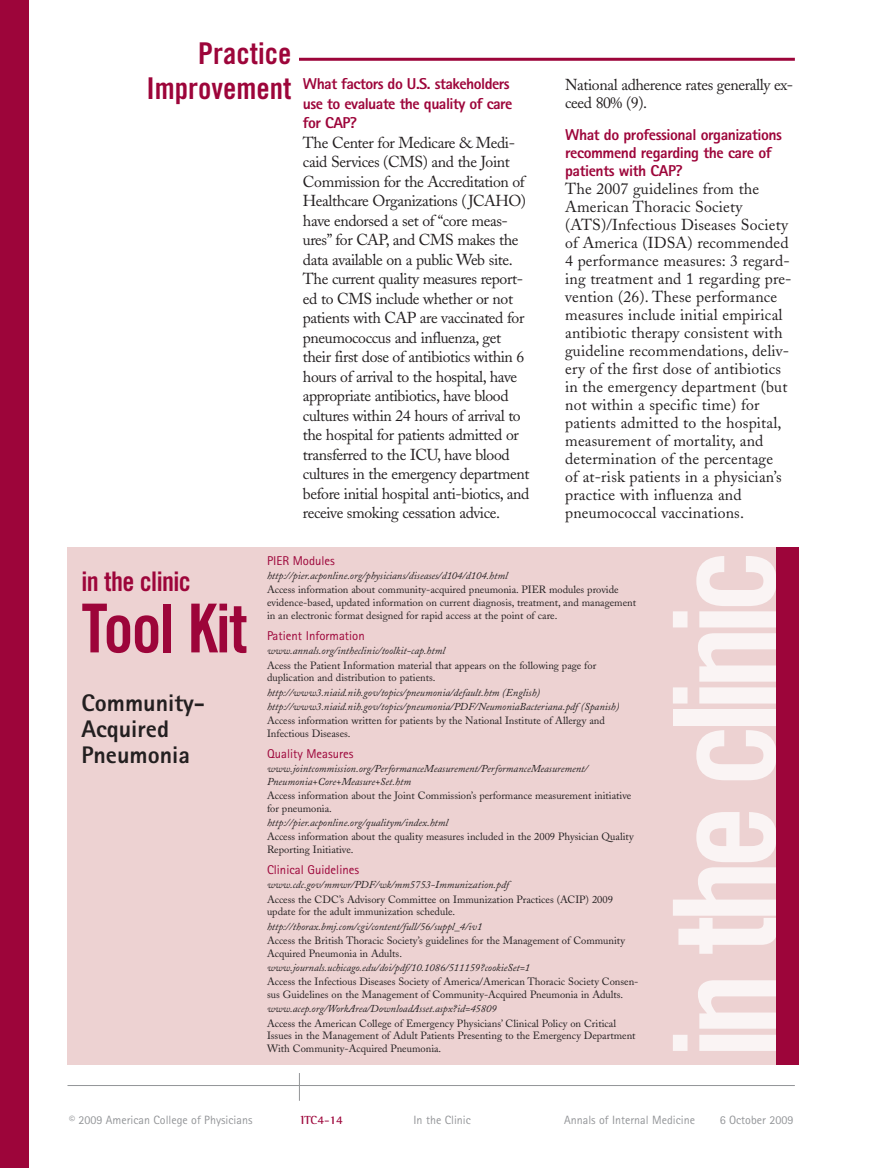
<style>
.page{position:relative;width:891px;height:1168px;background:#fff}
.page>*{position:absolute;margin:0;border:0;box-sizing:border-box;transform-origin:0 0}
.t1{font:144px "Trade Gothic Bold Cond Twenty";letter-spacing:-.07em;color:#faf4f4}
.t2{font:67.5px "Trade Gothic Bold Cond Twenty";letter-spacing:-.025em;color:#9d053a}
.t3{font:30px/34.5px "Trade Gothic Bold Cond Twenty";color:#9d053a;text-align:right}
.t4{font:27px "Trade Gothic Bold Cond Twenty";letter-spacing:-.02em;color:#9d053a}
.t5{font:800 24px/26.2px "Rotis Sans Serif";color:#231f20}
.t6{font:15.75px/19.5px "Adobe Caslon";letter-spacing:-.025em;color:#231f20}
.t7{font:15.75px/18px "Adobe Caslon";letter-spacing:.01em;color:#231f20}
.t8{font:800 15.75px/19.5px "Rotis Sans Serif";letter-spacing:-.03em;color:#9d053a}
.t9{font:12.75px "Rotis Sans Serif";color:#9d053a}
.t10{font:12px "Rotis Sans Serif";color:#939598}
.t11{font:700 12px "Rotis Semi Serif";color:#9d053a}
.t12{font:10.5px/12.8px "Adobe Caslon";color:#231f20}
.t13{font:italic 10.5px/14.2px "Adobe Caslon";color:#231f20}
</style>
<div class="page">
<div style="left:68px;top:547px;width:727px;height:517px;background:#edd2d2"></div>
<div style="left:777px;top:547px;width:22px;height:517px;background:#9d053a"></div>
<svg style="left:299px;top:1073px;width:1px;height:27px"></svg>
<hr style="left:68px;top:1084px;width:727px;height:1px;background:#939598">
<div style="left:0;top:0;width:28px;height:1167px;background:#9d053a"></div>
<hr style="left:299px;top:58px;width:496px;height:3px;background:#9d053a">
<h3 class="t3" style="left:147px;top:39px;width:146px">Practice<br>Improvement</h3>
<h3 class="t8" style="left:303px;top:76px;width:211px">What factors do U.S. stakeholders use to evaluate the quality of care for CAP?</h3>
<p class="t6" style="left:303px;top:135px;width:228px">The Center for Medicare &amp; Medi&shy;caid Services (CMS) and the Joint Commission for the Accreditation of Healthcare Organizations (JCAHO) have endorsed a set of “core meas&shy;ures” for CAP, and CMS makes the data available on a public Web site.<br>The current quality measures report&shy;ed to CMS include whether or not patients with CAP are vaccinated for pneumococcus and influenza, get their first dose of antibiotics within 6 hours of arrival to the hospital, have appropriate antibiotics, have blood cultures within 24 hours of arrival to the hospital for patients admitted or transferred to the ICU, have blood cultures in the emergency department before initial hospital anti-biotics, and receive smoking cessation advice.</p>
<h3 class="t6" style="left:565px;top:78px;width:230px;line-height:18px">National adherence rates generally ex&shy;ceed 80% (9).</h3>
<h3 class="t8" style="left:565px;top:127px;width:218px;line-height:18px">What do professional organizations recommend regarding the care of patients with CAP?</h3>
<p class="t7" style="left:565px;top:181px;width:228px">The 2007 guidelines from the<br>American Thoracic Society (ATS)/Infectious Diseases Society of America (IDSA) recommended<br>4 performance measures: 3 regard&shy;ing treatment and 1 regarding pre&shy;vention (26). These performance measures include initial empirical antibiotic therapy consistent with guideline recommendations, deliv&shy;ery of the first dose of antibiotics in the emergency department (but not within a specific time) for patients admitted to the hospital, measurement of mortality, and determination of the percentage<br>of at-risk patients in a physician’s practice with influenza and pneumococcal vaccinations.</p>
<h3 class="t4" style="left:82px;top:571px;width:111px">in the clinic</h3>
<h2 class="t2" style="left:82px;top:603px;width:168px">Tool Kit</h2>
<h3 class="t5" style="left:82px;top:691px;width:125px">Community-<br>Acquired<br>Pneumonia</h3>
<p class="t9" style="left:267px;top:556px;width:70px">PIER Modules</p>
<p class="t13" style="left:267px;top:569px;width:242px">http://pier.acponline.org/physicians/diseases/d104/d104.html</p>
<p class="t12" style="left:267px;top:584px;width:371px">Access information about community-acquired pneumonia. PIER modules provide evidence-based, updated information on current diagnosis, treatment, and management in an electronic format designed for rapid access at the point of care.</p>
<p class="t9" style="left:267px;top:631px;width:99px">Patient Information</p>
<p class="t13" style="left:267px;top:644px;width:180px">www.annals.org/intheclinic/toolkit-cap.html</p>
<p class="t12" style="left:267px;top:659px;width:331px">Acess the Patient Information material that appears on the following page for duplication and distribution to patients.</p>
<p class="t13" style="left:267px;top:686px;width:354px">http://www3.niaid.nih.gov/topics/pneumonia/default.htm (English) http://www3.niaid.nih.gov/topics/pneumonia/PDF/NeumoniaBacteriana.pdf (Spanish)</p>
<p class="t12" style="left:267px;top:715px;width:339px">Access information written for patients by the National Institute of Allergy and<br>Infectious Diseases.</p>
<p class="t9" style="left:267px;top:748px;width:88px">Quality Measures</p>
<p class="t13" style="left:267px;top:763px;width:322px;line-height:12.8px">www.jointcommission.org/PerformanceMeasurement/PerformanceMeasurement/<br>Pneumonia+Core+Measure+Set.htm</p>
<p class="t12" style="left:267px;top:790px;width:366px">Access information about the Joint Commission’s performance measurement initiative for pneumonia.</p>
<p class="t13" style="left:267px;top:816px;width:183px">http://pier.acponline.org/qualitym/index.html</p>
<p class="t12" style="left:267px;top:831px;width:368px">Access information about the quality measures included in the 2009 Physician Quality<br>Reporting Initiative.</p>
<p class="t9" style="left:267px;top:865px;width:94px">Clinical Guidelines</p>
<p class="t13" style="left:267px;top:878px;width:243px">www.cdc.gov/mmwr/PDF/wk/mm5753-Immunization.pdf</p>
<p class="t12" style="left:267px;top:893px;width:348px">Access the CDC’s Advisory Committee on Immunization Practices (ACIP) 2009 update for the adult immunization schedule.</p>
<p class="t13" style="left:267px;top:920px;width:217px">http://thorax.bmj.com/cgi/content/full/56/suppl_4/iv1</p>
<p class="t12" style="left:267px;top:935px;width:360px">Access the British Thoracic Society’s guidelines for the Management of Community<br>Acquired Pneumonia in Adults.</p>
<p class="t13" style="left:267px;top:961px;width:265px">www.journals.uchicago.edu/doi/pdf/10.1086/511159?cookieSet=1</p>
<p class="t12" style="left:267px;top:976px;width:373px">Access the Infectious Diseases Society of America/American Thoracic Society Consen&shy;sus Guidelines on the Management of Community-Acquired Pneumonia in Adults.</p>
<p class="t13" style="left:267px;top:1002px;width:231px">www.acep.org/WorkArea/DownloadAsset.aspx?id=45809</p>
<p class="t12" style="left:267px;top:1017px;width:370px">Access the American College of Emergency Physicians’ Clinical Policy on Critical<br>Issues in the Management of Adult Patients Presenting to the Emergency Department<br>With Community-Acquired Pneumonia.</p>
<h1 class="t1" style="left:673px;top:1058px;width:511px;rotate:-90deg">in the clinic</h1>
<p class="t10" style="left:69px;top:1115px;width:185px">© 2009 American College of Physicians</p>
<p class="t11" style="left:301px;top:1115px;width:44px">ITC4-14</p>
<p class="t10" style="left:414px;top:1115px;width:59px">In the Clinic</p>
<p class="t10" style="left:564px;top:1115px;width:132px">Annals of Internal Medicine</p>
<p class="t10" style="left:720px;top:1115px;width:75px">6 October 2009</p>
</div>
